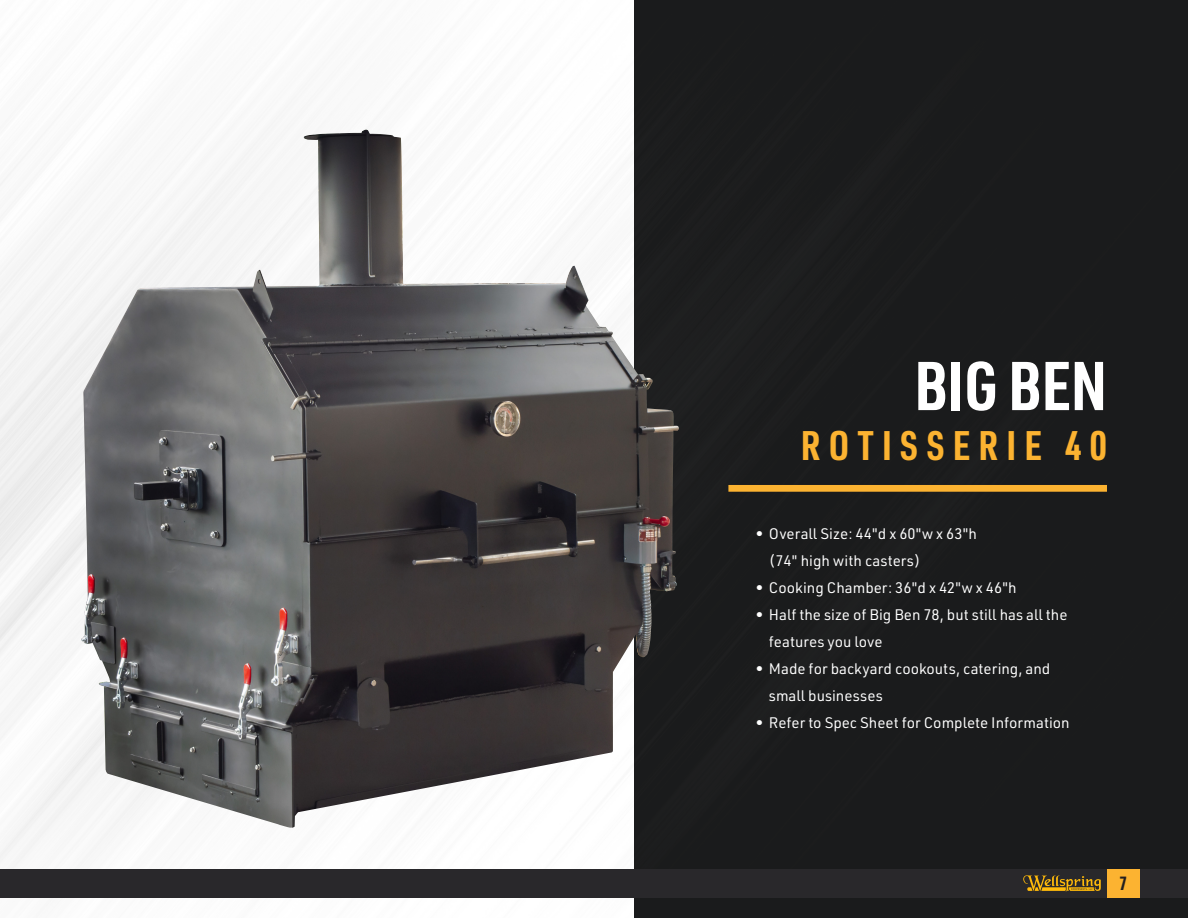
<style>
.page{position:relative;width:1188px;height:918px;background:#fff}
.page>*{position:absolute;margin:0;border:0;box-sizing:border-box;transform-origin:0 0}
.Product_Category__Large{font:700 67.5px "URWDIN Cond";color:#fff}
.Product_Series{font:700 40.5px "URWDIN Cond";letter-spacing:.2em;color:#fcb331}
.t1{font:700 18.75px "URWDIN Cond";color:#231f20}
.t2{font:15px/27px "URWDIN";color:#fff}
</style>
<div class="page">
<div style="left:634px;top:0;width:554px;height:918px;background:#1a1b1c"></div>
<div style="left:728px;top:485px;width:379px;height:7px;background:#fcb331"></div>
<div style="left:0;top:869px;width:1188px;height:29px;background:#29282b"></div>
<svg style="left:1023px;top:875px;width:78px;height:17px"></svg>
<div style="left:1107px;top:869px;width:33px;height:29px;background:#fcb331"></div>
<img style="left:81px;top:130px;width:598px;height:699px">
<p class="Product_Category__Large" style="left:914px;top:340px;width:194px">BIG BEN</p>
<p class="Product_Series" style="left:801px;top:418px;width:308px">ROTISSERIE 40</p>
<p class="t2" style="left:769px;top:520px;width:210px;text-indent:-14px">• Overall Size: 44"d x 60"w x 63"h (74" high with casters)</p>
<p class="t2" style="left:755px;top:574px;width:263px">• Cooking Chamber: 36"d x 42"w x 46"h</p>
<p class="t2" style="left:769px;top:601px;width:300px;text-indent:-14px">• Half the size of Big Ben 78, but still has all the features you love</p>
<p class="t2" style="left:769px;top:655px;width:283px;text-indent:-14px">• Made for backyard cookouts, catering, and small businesses</p>
<p class="t2" style="left:755px;top:709px;width:316px">• Refer to Spec Sheet for Complete Information</p>
<p class="t1" style="left:1119px;top:871px;width:9px">7</p>
</div>
